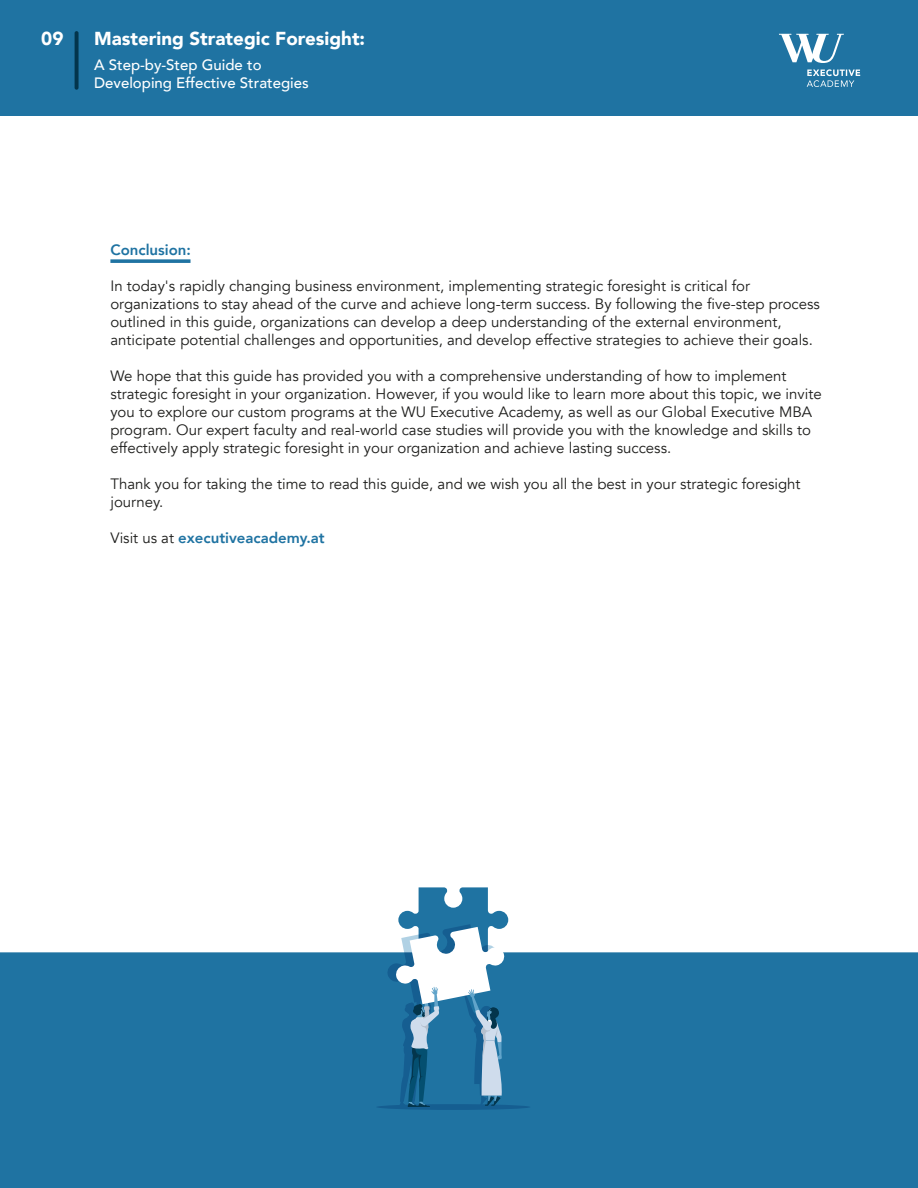
<style>
.page{position:relative;width:918px;height:1188px;background:#1f73a2}
.page>*{position:absolute;margin:0;border:0;box-sizing:border-box;transform-origin:0 0}
.t1{font:900 18.75px "Avenir";color:#fff}
.t2{font:15px/18px "Avenir";color:#1d1d1b}
.t3{font:500 15px/18px "Avenir";color:#fff}
.t4{font:800 15px "Avenir";color:#1f73a2}
.s1{font-weight:400;color:#1d1d1b}
</style>
<div class="page">
<div style="left:0;top:116px;width:918px;height:836px;background:#fff"></div>
<svg style="left:376px;top:924px;width:154px;height:186px"></svg>
<svg style="left:779px;top:34px;width:81px;height:53px"></svg>
<svg style="left:75px;top:31px;width:4px;height:59px"></svg>
<svg style="left:110px;top:259px;width:81px;height:4px"></svg>
<p class="t1" style="left:41px;top:23px;width:24px">09</p>
<p class="t1" style="left:94px;top:23px;width:273px">Mastering Strategic Foresight:</p>
<p class="t3" style="left:94px;top:55px;width:216px">A Step-by-Step Guide to<br>Developing Effective Strategies</p>
<p class="t4" style="left:110px;top:238px;width:82px">Conclusion:</p>
<p class="t2" style="left:110px;top:277px;width:711px">In today's rapidly changing business environment, implementing strategic foresight is critical for organizations to stay ahead of the curve and achieve long-term success. By following the five-step process outlined in this guide, organizations can develop a deep understanding of the external environment, anticipate potential challenges and opportunities, and develop effective strategies to achieve their goals.</p>
<p class="t2" style="left:110px;top:367px;width:713px">We hope that this guide has provided you with a comprehensive understanding of how to implement strategic foresight in your organization. However, if you would like to learn more about this topic, we invite you to explore our custom programs at the WU Executive Academy, as well as our Global Executive MBA program. Our expert faculty and real-world case studies will provide you with the knowledge and skills to effectively apply strategic foresight in your organization and achieve lasting success.</p>
<p class="t2" style="left:110px;top:475px;width:692px">Thank you for taking the time to read this guide, and we wish you all the best in your strategic foresight journey.</p>
<p class="t4" style="left:110px;top:526px;width:216px"><span class="s1">Visit us at</span> executiveacademy.at</p>
</div>
